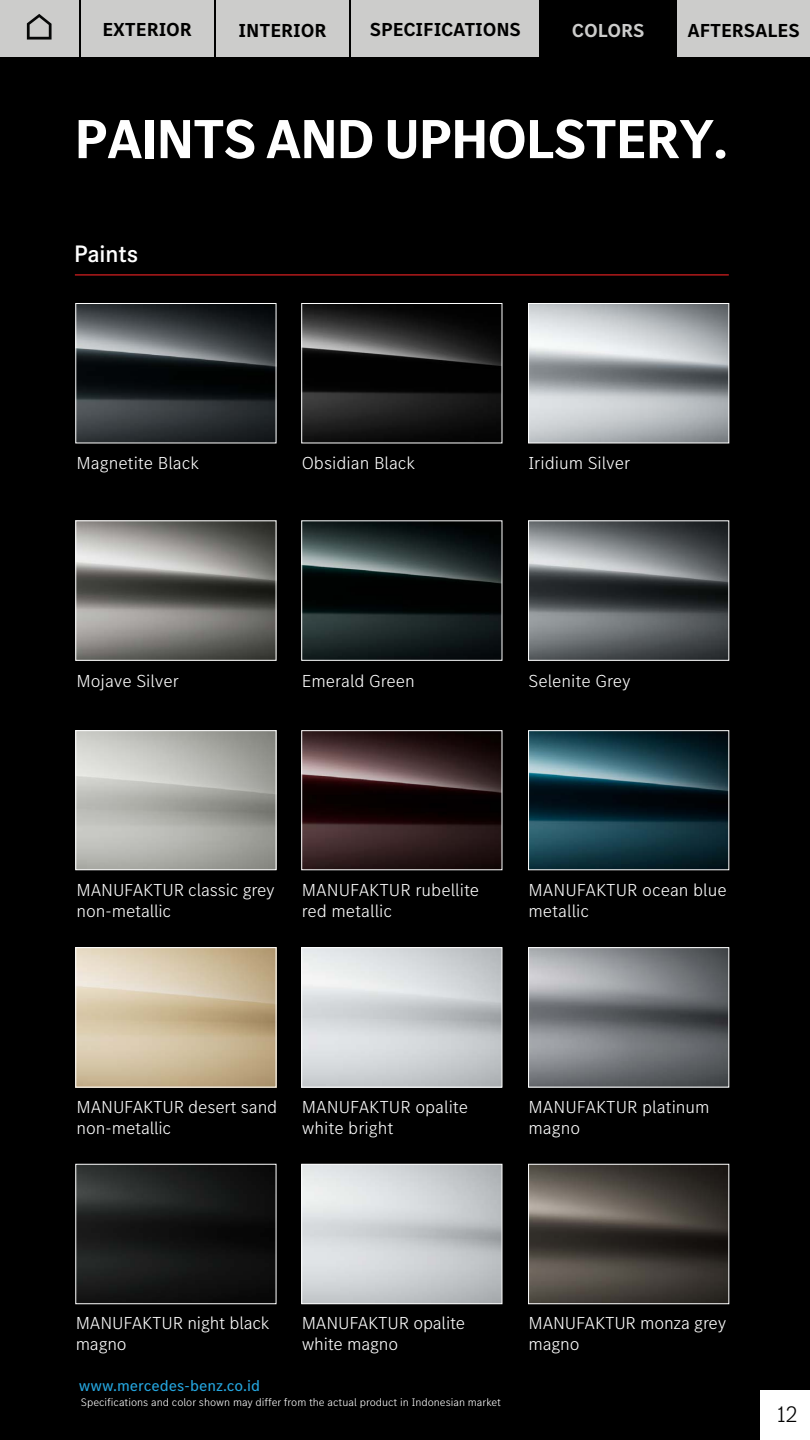
<style>
.page{position:relative;width:810px;height:1440px;background:#000}
.page>*{position:absolute;margin:0;border:0;box-sizing:border-box;transform-origin:0 0}
.t1{font:700 57px "MB Corpo S Title";letter-spacing:-.01em;color:#fff}
.t2{font:600 24.75px "Corporate S";color:#fff}
.t3{font:300 23.25px "MB Corpo S Text";color:#010101}
.t4{font:700 19.5px "MB Corpo S Text";letter-spacing:-.005em;color:#000}
.t5{font:700 19.5px "MB Corpo S Text";letter-spacing:-.005em;color:#cccccb}
.t6{font:300 18px/21px "MB Corpo S Text";letter-spacing:-.005em;color:#fff}
.t7{font:15.75px "MB Corpo S Text";color:#25a6df}
.t8{font:300 11.25px "MB Corpo S Text";color:#fff}
</style>
<div class="page">
<div style="left:761px;top:1391px;width:49px;height:49px;background:#fff"></div>
<hr style="left:75px;top:274px;width:654px;height:1px;background:#ed2224">
<img style="left:77px;top:305px;width:197px;height:136px">
<div style="left:75px;top:303px;width:201px;height:140px;border:1px solid #fff"></div>
<img style="left:530px;top:305px;width:197px;height:136px">
<div style="left:528px;top:303px;width:201px;height:140px;border:1px solid #fff"></div>
<img style="left:303px;top:305px;width:197px;height:136px">
<div style="left:301px;top:303px;width:201px;height:140px;border:1px solid #fff"></div>
<img style="left:77px;top:522px;width:197px;height:137px">
<div style="left:75px;top:520px;width:201px;height:141px;border:1px solid #fff"></div>
<img style="left:530px;top:522px;width:197px;height:137px">
<div style="left:528px;top:520px;width:201px;height:141px;border:1px solid #fff"></div>
<img style="left:303px;top:522px;width:197px;height:137px">
<div style="left:301px;top:520px;width:201px;height:141px;border:1px solid #fff"></div>
<img style="left:77px;top:732px;width:197px;height:136px">
<div style="left:75px;top:730px;width:201px;height:140px;border:1px solid #fff"></div>
<img style="left:530px;top:732px;width:197px;height:136px">
<div style="left:528px;top:730px;width:201px;height:140px;border:1px solid #fff"></div>
<img style="left:303px;top:732px;width:197px;height:136px">
<div style="left:301px;top:730px;width:201px;height:140px;border:1px solid #fff"></div>
<img style="left:77px;top:949px;width:197px;height:136px">
<div style="left:75px;top:947px;width:201px;height:140px;border:1px solid #fff"></div>
<img style="left:530px;top:949px;width:197px;height:136px">
<div style="left:528px;top:947px;width:201px;height:140px;border:1px solid #fff"></div>
<img style="left:77px;top:1166px;width:197px;height:136px">
<div style="left:75px;top:1164px;width:201px;height:140px;border:1px solid #fff"></div>
<img style="left:303px;top:1166px;width:197px;height:136px">
<div style="left:301px;top:1164px;width:201px;height:140px;border:1px solid #fff"></div>
<img style="left:530px;top:1166px;width:197px;height:136px">
<div style="left:528px;top:1164px;width:201px;height:140px;border:1px solid #fff"></div>
<img style="left:303px;top:949px;width:197px;height:136px">
<div style="left:301px;top:947px;width:201px;height:140px;border:1px solid #fff"></div>
<div style="left:0;top:0;width:78px;height:56px;background:#cccccb"></div>
<div style="left:81px;top:0;width:133px;height:56px;background:#cccccb"></div>
<div style="left:216px;top:0;width:133px;height:56px;background:#cccccb"></div>
<div style="left:351px;top:0;width:188px;height:56px;background:#cccccb"></div>
<div style="left:677px;top:0;width:133px;height:56px;background:#cccccb"></div>
<svg style="left:27px;top:14px;width:25px;height:26px"></svg>
<p class="t4" style="left:102px;top:17px;width:91px">EXTERIOR</p>
<p class="t4" style="left:239px;top:17px;width:89px">INTERIOR</p>
<p class="t4" style="left:370px;top:17px;width:153px">SPECIFICATIONS</p>
<p class="t5" style="left:572px;top:17px;width:74px">COLORS</p>
<p class="t4" style="left:687px;top:18px;width:114px">AFTERSALES</p>
<h1 class="t1" style="left:75px;top:101px;width:654px">PAINTS AND UPHOLSTERY.</h1>
<h2 class="t2" style="left:74px;top:239px;width:66px">Paints</h2>
<p class="t6" style="left:77px;top:452px;width:124px">Magnetite Black</p>
<p class="t6" style="left:302px;top:452px;width:115px">Obsidian Black</p>
<p class="t6" style="left:529px;top:452px;width:103px">Iridium Silver</p>
<p class="t6" style="left:77px;top:669px;width:104px">Mojave Silver</p>
<p class="t6" style="left:302px;top:669px;width:115px">Emerald Green</p>
<p class="t6" style="left:529px;top:669px;width:104px">Selenite Grey</p>
<p class="t6" style="left:77px;top:879px;width:200px">MANUFAKTUR classic grey non-metallic</p>
<p class="t6" style="left:302px;top:879px;width:179px">MANUFAKTUR rubellite red metallic</p>
<p class="t6" style="left:529px;top:879px;width:200px">MANUFAKTUR ocean blue metallic</p>
<p class="t6" style="left:77px;top:1096px;width:202px">MANUFAKTUR desert sand non-metallic</p>
<p class="t6" style="left:302px;top:1096px;width:168px">MANUFAKTUR opalite white bright</p>
<p class="t6" style="left:529px;top:1096px;width:183px">MANUFAKTUR platinum magno</p>
<p class="t6" style="left:76px;top:1312px;width:195px">MANUFAKTUR night black magno</p>
<p class="t6" style="left:302px;top:1312px;width:165px">MANUFAKTUR opalite white magno</p>
<p class="t6" style="left:529px;top:1312px;width:199px">MANUFAKTUR monza grey magno</p>
<p class="t7" style="left:79px;top:1375px;width:183px">www.mercedes-benz.co.id</p>
<p class="t8" style="left:81px;top:1395px;width:422px">Specifications and color shown may differ from the actual product in Indonesian market</p>
<p class="t3" style="left:777px;top:1399px;width:22px">12</p>
</div>
